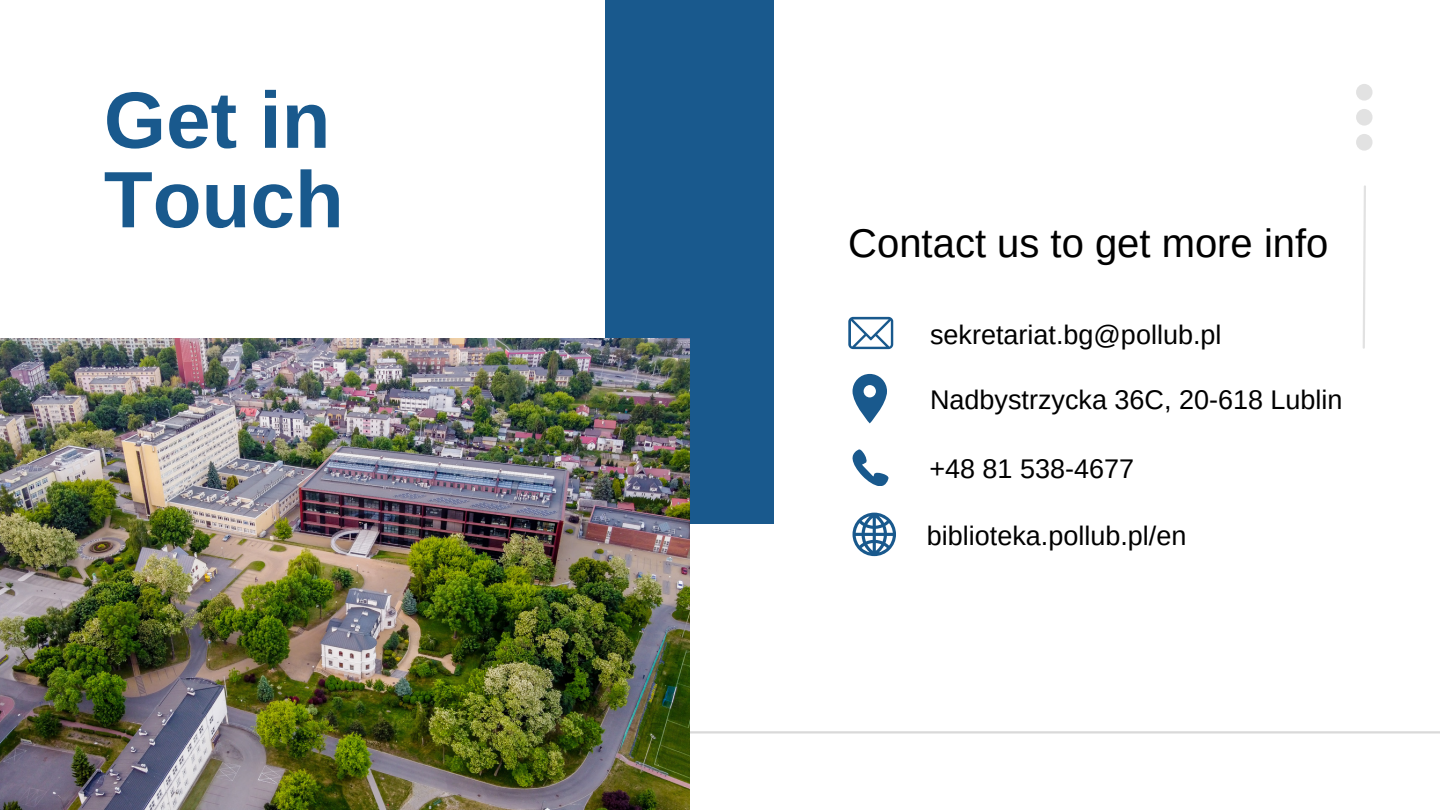
<style>
.page{position:relative;width:1440px;height:810px;background:#fff}
.page>*{position:absolute;margin:0;border:0;box-sizing:border-box;transform-origin:0 0}
.t1{font:700 80px/79.5px "Arimo";color:#19598d}
.t2{font:40px "Arimo";color:#000}
.t3{font:27px "Arimo";color:#000}
</style>
<div class="page">
<hr style="left:0;top:731px;width:1440px;height:2px;background:#d9d9d9">
<svg style="left:1356px;top:84px;width:17px;height:67px"></svg>
<svg style="left:1363px;top:185px;width:3px;height:164px"></svg>
<div style="left:605px;top:0;width:169px;height:524px;background:#19598d"></div>
<img style="left:0;top:338px;width:690px;height:472px">
<svg style="left:853px;top:513px;width:43px;height:43px"></svg>
<svg style="left:853px;top:450px;width:36px;height:36px"></svg>
<svg style="left:853px;top:374px;width:34px;height:49px"></svg>
<svg style="left:848px;top:317px;width:45px;height:32px"></svg>
<h1 class="t1" style="left:104px;top:80px;width:241px">Get in<br>Touch</h1>
<h2 class="t2" style="left:848px;top:221px;width:482px">Contact us to get more info</h2>
<p class="t3" style="left:930px;top:320px;width:293px">sekretariat.bg@pollub.pl</p>
<p class="t3" style="left:930px;top:384px;width:414px">Nadbystrzycka 36C, 20-618 Lublin</p>
<p class="t3" style="left:929px;top:454px;width:206px">+48 81 538-4677</p>
<p class="t3" style="left:927px;top:520px;width:261px">biblioteka.pollub.pl/en</p>
</div>
